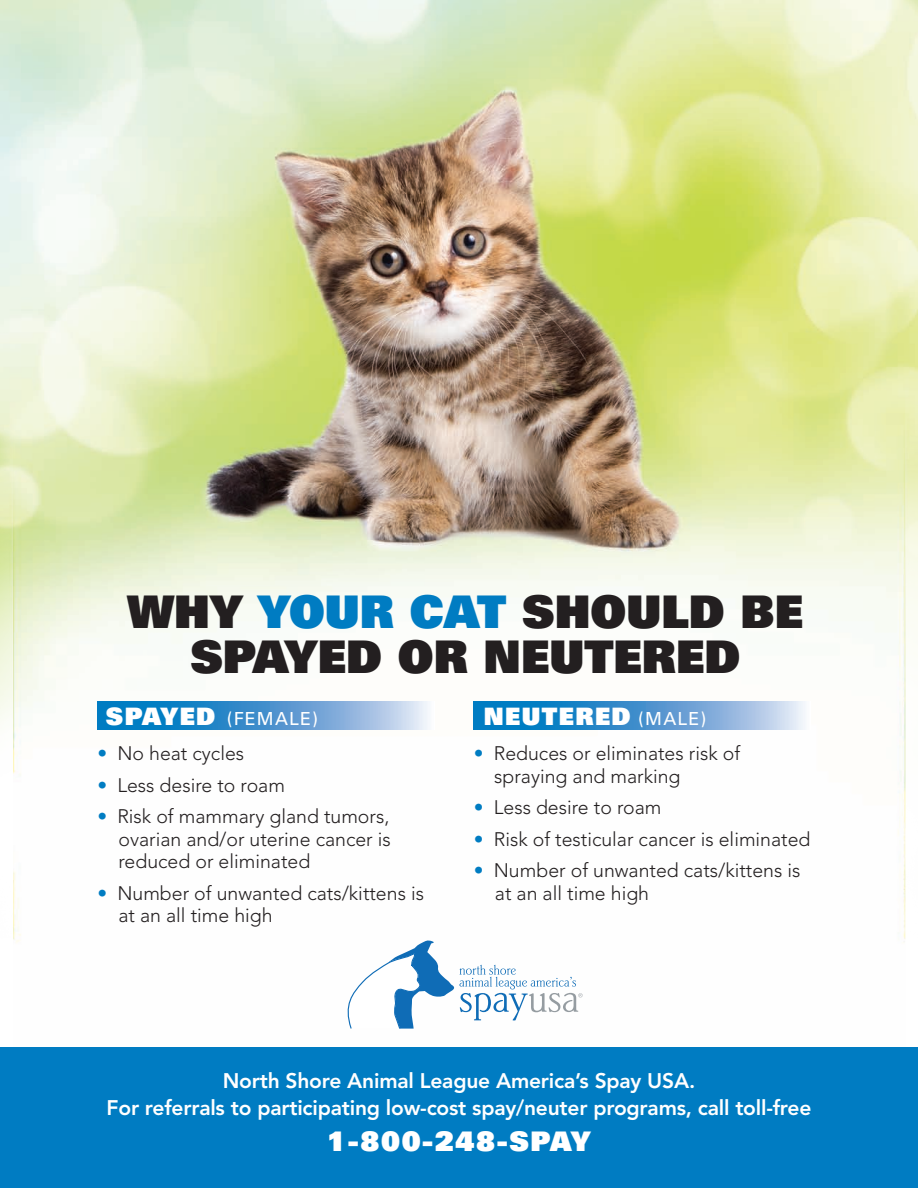
<style>
.page{position:relative;width:918px;height:1188px;background:#fff}
.page>*{position:absolute;margin:0;border:0;box-sizing:border-box;transform-origin:0 0}
.t1{font:45px/45.3px "Univers LT Std X Black";color:#231f20;text-align:center}
.t2{font:27px "Univers LT Std X Black";letter-spacing:.06em;color:#fff}
.t3{font:24px "Univers LT Std X Black";color:#fff}
.t4{font:800 21px/27px "Avenir LT Std";letter-spacing:-.01em;color:#fff;text-align:center}
.t5{font:300 19.5px/22.5px "Avenir LT Std";color:#231f20}
.t6{font:18px "Univers LT Std";letter-spacing:.06em;color:#fff}
.s1{color:#007cc2}
.s2{font-family:"Univers LT Std X Black";font-size:24px}
</style>
<div class="page">
<img style="left:0;top:0;width:918px;height:1048px">
<svg style="left:98px;top:701px;width:337px;height:28px;background:#559ed2"></svg>
<svg style="left:474px;top:701px;width:337px;height:28px;background:#559dd2"></svg>
<div style="left:0;top:1048px;width:918px;height:140px;background:#007cc2"></div>
<svg style="left:343px;top:940px;width:240px;height:90px"></svg>
<h1 class="t1" style="left:128px;top:588px;width:677px">WHY <span class="s1">YOUR CAT</span> SHOULD BE<br>SPAYED OR NEUTERED</h1>
<p class="t6" style="left:106px;top:708px;width:214px"><span class="s2">SPAYED</span> (FEMALE)</p>
<p class="t3" style="left:484px;top:700px;width:20px">NEUTERED</p>
<p class="t6" style="left:638px;top:708px;width:70px">(MALE)</p>
<p class="t5" style="left:97px;top:743px;width:148px"><span class="s1">•</span> No heat cycles</p>
<p class="t5" style="left:97px;top:774px;width:189px"><span class="s1">•</span> Less desire to roam</p>
<p class="t5" style="left:118px;top:806px;width:274px;text-align:justify;text-indent:-21px"><span class="s1">•</span> Risk of mammary gland tumors, ovarian and/or uterine cancer is reduced or eliminated</p>
<p class="t5" style="left:118px;top:882px;width:307px;text-indent:-21px"><span class="s1">•</span> Number of unwanted cats/kittens is at an all time high</p>
<p class="t5" style="left:494px;top:743px;width:247px;text-indent:-20px"><span class="s1">•</span> Reduces or eliminates risk of spraying and marking</p>
<p class="t5" style="left:474px;top:797px;width:189px"><span class="s1">•</span> Less desire to roam</p>
<p class="t5" style="left:474px;top:828px;width:338px"><span class="s1">•</span> Risk of testicular cancer is eliminated</p>
<p class="t5" style="left:495px;top:859px;width:307px;text-indent:-21px"><span class="s1">•</span> Number of unwanted cats/kittens is at an all time high</p>
<p class="t4" style="left:107px;top:1068px;width:706px">North Shore Animal League America’s Spay USA.<br>For referrals to participating low-cost spay/neuter programs, call toll-free</p>
<h2 class="t2" style="left:327px;top:1124px;width:204px">1-800-248-SPAY</h2>
</div>
